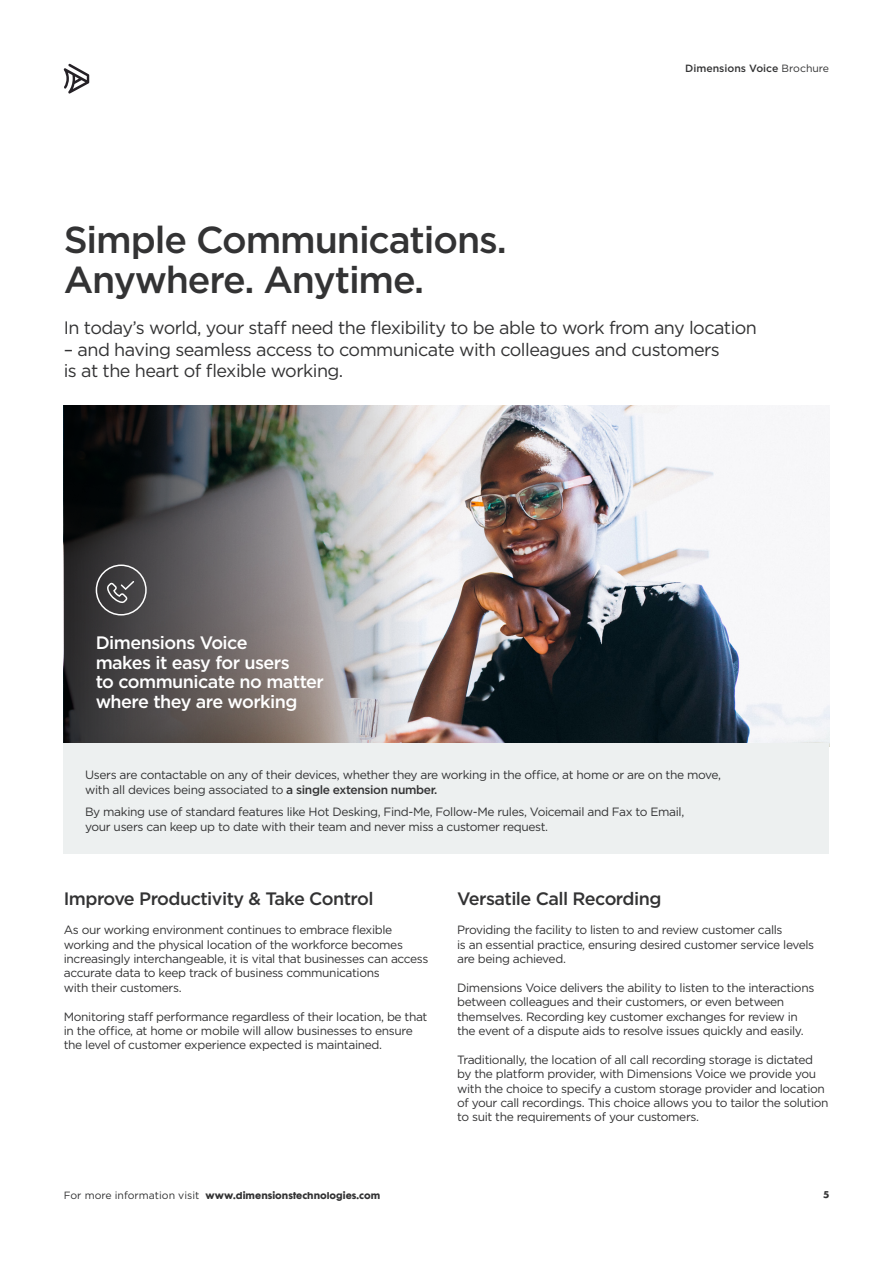
<style>
.page{position:relative;width:893px;height:1263px;background:#fff}
.page>*{position:absolute;margin:0;border:0;box-sizing:border-box;transform-origin:0 0}
.t1{font:500 37.5px "Gotham";letter-spacing:-.03em;color:#333334}
.t2{font:18px "Gotham";letter-spacing:-.03em;color:#333334}
.t3{font:500 18px "Gotham";letter-spacing:-.03em;color:#fff}
.t4{font:500 18px "Gotham";letter-spacing:-.03em;color:#333334}
.t5{font:12px/14.4px "Gotham";letter-spacing:-.03em;color:#333334}
.t6{font:500 10.5px "Gotham";color:#333334}
.t7{font:9px "Futura Maxi CG Bold";color:#333334}
.s1{font-weight:400}
.s2{font-weight:500}
.s3{font-family:"Gotham";font-size:10.5px}
</style>
<div class="page">
<svg style="left:64px;top:64px;width:25px;height:30px"></svg>
<img style="left:417px;top:405px;width:412px;height:338px">
<img style="left:64px;top:405px;width:353px;height:338px">
<div style="left:64px;top:743px;width:765px;height:111px;background:#edf0f0"></div>
<div style="left:96px;top:564px;width:51px;height:51px;border:2px solid #fff;border-radius:50%"></div>
<svg style="left:106px;top:579px;width:30px;height:25px"></svg>
<p class="t6" style="left:685px;top:62px;width:146px">Dimensions Voice <span class="s1">Brochure</span></p>
<p class="t1" style="left:64px;top:215px;width:445px">Simple Communications.</p>
<p class="t1" style="left:64px;top:256px;width:362px">Anywhere. Anytime.</p>
<p class="t2" style="left:64px;top:316px;width:695px">In today’s world, your staff need the flexibility to be able to work from any location</p>
<p class="t2" style="left:64px;top:338px;width:658px">– and having seamless access to communicate with colleagues and customers</p>
<p class="t2" style="left:64px;top:359px;width:281px">is at the heart of flexible working.</p>
<p class="t3" style="left:96px;top:631px;width:153px">Dimensions Voice</p>
<p class="t3" style="left:96px;top:650px;width:196px">makes it easy for users</p>
<p class="t3" style="left:96px;top:670px;width:230px">to communicate no matter</p>
<p class="t3" style="left:96px;top:689px;width:203px">where they are working</p>
<p class="t5" style="left:85px;top:767px;width:637px">Users are contactable on any of their devices, whether they are working in the office, at home or are on the move,</p>
<p class="t5" style="left:85px;top:782px;width:354px">with all devices being associated to <span class="s2">a single extension number.</span></p>
<p class="t5" style="left:85px;top:804px;width:601px">By making use of standard features like Hot Desking, Find-Me, Follow-Me rules, Voicemail and Fax to Email,</p>
<p class="t5" style="left:85px;top:819px;width:464px">your users can keep up to date with their team and never miss a customer request.</p>
<p class="t4" style="left:64px;top:887px;width:311px">Improve Productivity &amp; Take Control</p>
<p class="t5" style="left:64px;top:922px;width:330px">As our working environment continues to embrace flexible</p>
<p class="t5" style="left:64px;top:937px;width:366px">working and the physical location of the workforce becomes increasingly interchangeable, it is vital that businesses can access accurate data to keep track of business communications</p>
<p class="t5" style="left:64px;top:980px;width:119px">with their customers.</p>
<p class="t5" style="left:64px;top:1009px;width:365px">Monitoring staff performance regardless of their location, be that</p>
<p class="t5" style="left:64px;top:1023px;width:351px">in the office, at home or mobile will allow businesses to ensure</p>
<p class="t5" style="left:64px;top:1037px;width:320px">the level of customer experience expected is maintained.</p>
<p class="t4" style="left:457px;top:887px;width:206px">Versatile Call Recording</p>
<p class="t5" style="left:457px;top:922px;width:327px">Providing the facility to listen to and review customer calls</p>
<p class="t5" style="left:457px;top:937px;width:359px">is an essential practice, ensuring desired customer service levels</p>
<p class="t5" style="left:457px;top:951px;width:110px">are being achieved.</p>
<p class="t5" style="left:457px;top:980px;width:359px">Dimensions Voice delivers the ability to listen to the interactions between colleagues and their customers, or even between</p>
<p class="t5" style="left:457px;top:1009px;width:342px">themselves. Recording key customer exchanges for review in</p>
<p class="t5" style="left:457px;top:1023px;width:348px">the event of a dispute aids to resolve issues quickly and easily.</p>
<p class="t5" style="left:457px;top:1052px;width:358px">Traditionally, the location of all call recording storage is dictated</p>
<p class="t5" style="left:457px;top:1066px;width:373px">by the platform provider, with Dimensions Voice we provide you with the choice to specify a custom storage provider and location of your call recordings. This choice allows you to tailor the solution to suit the requirements of your customers.</p>
<p class="t7" style="left:64px;top:1190px;width:318px"><span class="s3">For more information visit</span> www.dimensionstechnologies.com</p>
<p class="t7" style="left:823px;top:1189px;width:7px">5</p>
</div>
